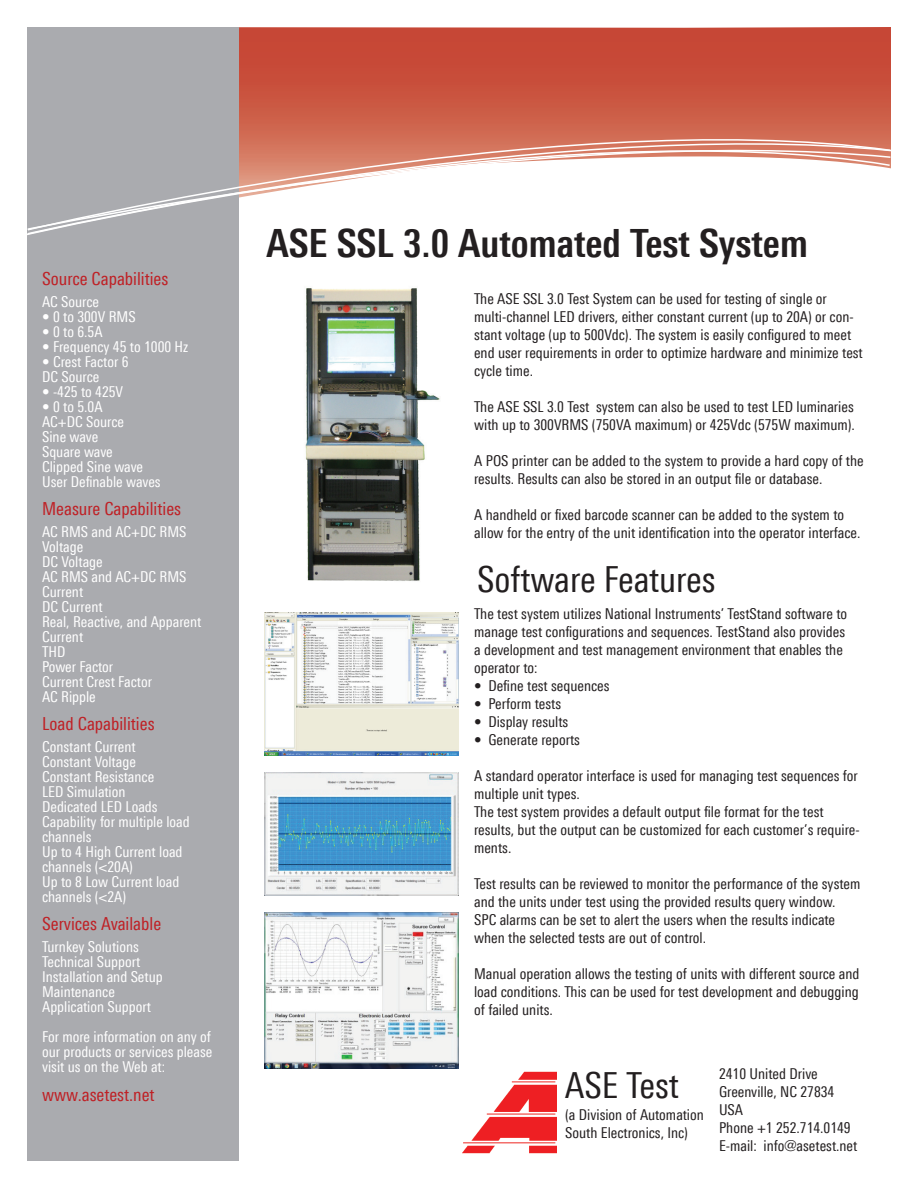
<style>
.page{position:relative;width:918px;height:1188px;background:#fff}
.page>*{position:absolute;margin:0;border:0;box-sizing:border-box;transform-origin:0 0}
.t1{font:700 39px "Linotype Univers 620 Cn";color:#231f20}
.t2{font:36px "Linotype Univers 420 Cn";color:#231f20}
.t3{font:18px "Linotype Univers 420 Cn";color:#bf2025}
.t4{font:15px/18px "Linotype Univers 420 Cn";color:#231f20}
.t5{font:15px/15px "Linotype Univers 420 Cn";color:#fff}
</style>
<div class="page">
<svg style="left:27px;top:27px;width:864px;height:76px;background:#c74c3a"></svg>
<div style="left:28px;top:27px;width:211px;height:1134px;background:#aaabaf"></div>
<svg style="left:27px;top:103px;width:864px;height:128px"></svg>
<img style="left:305px;top:288px;width:135px;height:293px">
<img style="left:462px;top:1072px;width:95px;height:81px">
<img style="left:265px;top:613px;width:194px;height:143px">
<img style="left:265px;top:772px;width:194px;height:123px">
<img style="left:265px;top:913px;width:194px;height:155px">
<p class="t3" style="left:42px;top:268px;width:128px">Source Capabilities</p>
<p class="t5" style="left:42px;top:294px;width:58px">AC Source</p>
<p class="t5" style="left:42px;top:309px;width:95px">• 0 to 300V RMS</p>
<p class="t5" style="left:42px;top:324px;width:62px">• 0 to 6.5A</p>
<p class="t5" style="left:42px;top:339px;width:148px">• Frequency 45 to 1000 Hz</p>
<p class="t5" style="left:42px;top:354px;width:88px">• Crest Factor 6<br>DC Source</p>
<p class="t5" style="left:42px;top:384px;width:83px">• -425 to 425V</p>
<p class="t5" style="left:42px;top:399px;width:120px">• 0 to 5.0A<br>AC+DC Source<br>Sine wave<br>Square wave<br>Clipped Sine wave<br>User Definable waves</p>
<p class="t3" style="left:42px;top:498px;width:140px">Measure Capabilities</p>
<p class="t5" style="left:42px;top:524px;width:161px">AC RMS and AC+DC RMS<br>Voltage<br>DC Voltage<br>AC RMS and AC+DC RMS<br>Current<br>DC Current<br>Real, Reactive, and Apparent<br>Current<br>THD<br>Power Factor<br>Current Crest Factor<br>AC Ripple</p>
<p class="t3" style="left:42px;top:714px;width:114px">Load Capabilities</p>
<p class="t5" style="left:42px;top:739px;width:149px">Constant Current<br>Constant Voltage<br>Constant Resistance<br>LED Simulation<br>Dedicated LED Loads<br>Capability for multiple load channels<br>Up to 4 High Current load channels (&lt;20A)<br>Up to 8 Low Current load channels (&lt;2A)</p>
<p class="t3" style="left:42px;top:914px;width:121px">Services Available</p>
<p class="t5" style="left:42px;top:939px;width:122px">Turnkey Solutions<br>Technical Support<br>Installation and Setup<br>Maintenance<br>Application Support</p>
<p class="t5" style="left:42px;top:1029px;width:172px;text-align:justify">For more information on any of our products or services please visit us on the Web at:</p>
<p class="t3" style="left:42px;top:1084px;width:114px">www.asetest.net</p>
<h1 class="t1" style="left:266px;top:220px;width:543px">ASE SSL 3.0 Automated Test System</h1>
<p class="t4" style="left:474px;top:289px;width:390px">The ASE SSL 3.0 Test System can be used for testing of single or multi-channel LED drivers, either constant current (up to 20A) or con&shy;stant voltage (up to 500Vdc). The system is easily configured to meet end user requirements in order to optimize hardware and minimize test cycle time.</p>
<p class="t4" style="left:474px;top:397px;width:382px">The ASE SSL 3.0 Test system can also be used to test LED luminaries with up to 300VRMS (750VA maximum) or 425Vdc (575W maximum).</p>
<p class="t4" style="left:474px;top:451px;width:391px">A POS printer can be added to the system to provide a hard copy of the results. Results can also be stored in an output file or database.</p>
<p class="t4" style="left:474px;top:505px;width:388px">A handheld or fixed barcode scanner can be added to the system to allow for the entry of the unit identification into the operator interface.</p>
<h2 class="t2" style="left:477px;top:558px;width:240px">Software Features</h2>
<p class="t4" style="left:474px;top:605px;width:375px">The test system utilizes National Instruments’ TestStand software to manage test configurations and sequences. TestStand also provides a development and test management environment that enables the operator to:</p>
<p class="t4" style="left:474px;top:677px;width:137px">• Define test sequences</p>
<p class="t4" style="left:474px;top:695px;width:89px">• Perform tests</p>
<p class="t4" style="left:474px;top:713px;width:96px">• Display results</p>
<p class="t4" style="left:474px;top:731px;width:107px">• Generate reports</p>
<p class="t4" style="left:474px;top:767px;width:387px">A standard operator interface is used for managing test sequences for multiple unit types.<br>The test system provides a default output file format for the test results, but the output can be customized for each customer’s require&shy;ments.</p>
<p class="t4" style="left:474px;top:875px;width:388px">Test results can be reviewed to monitor the performance of the system and the units under test using the provided results query window.<br>SPC alarms can be set to alert the users when the results indicate when the selected tests are out of control.</p>
<p class="t4" style="left:474px;top:965px;width:387px;text-align:justify">Manual operation allows the testing of units with different source and load conditions. This can be used for test development and debugging of failed units.</p>
<h2 class="t2" style="left:565px;top:1064px;width:116px">ASE Test</h2>
<p class="t4" style="left:565px;top:1106px;width:140px">(a Division of Automation<br>South Electronics, Inc)</p>
<p class="t4" style="left:719px;top:1065px;width:140px">2410 United Drive<br>Greenville, NC 27834<br>USA<br>Phone +1 252.714.0149<br>E-mail: info@asetest.net</p>
</div>
